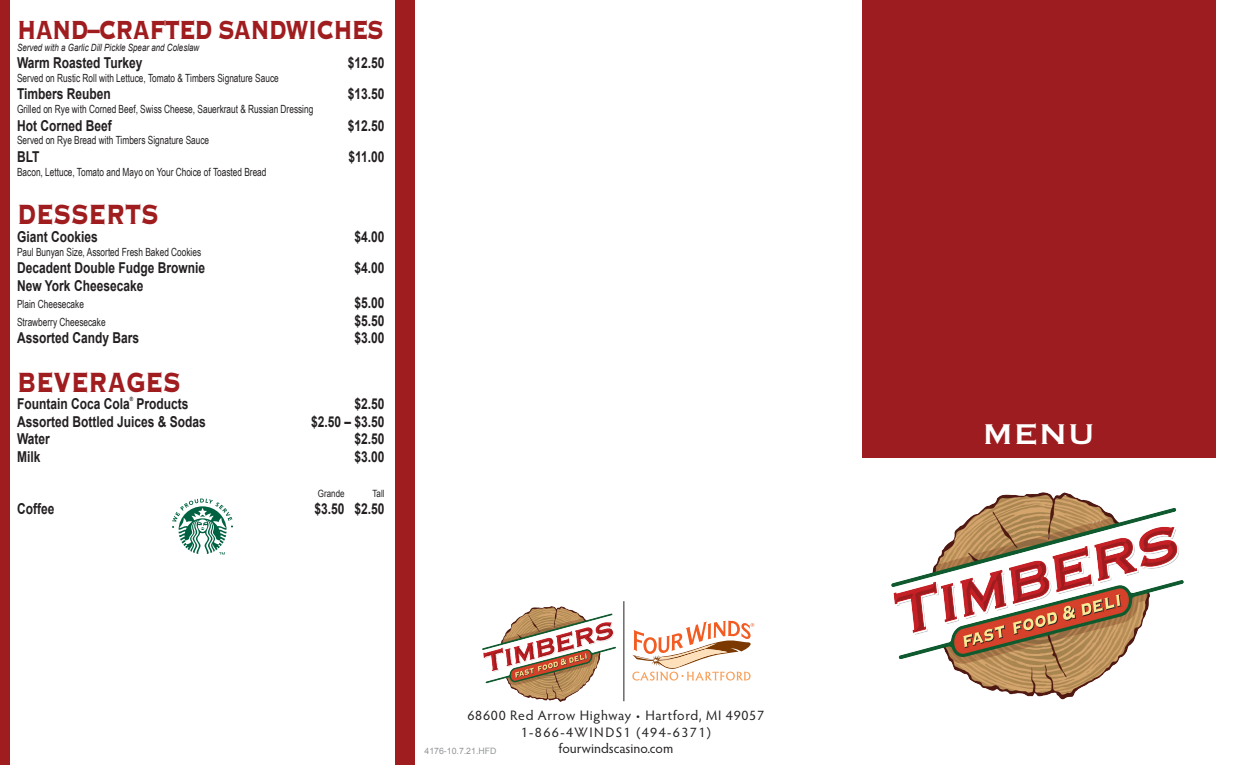
<style>
.page{position:relative;width:1249px;height:765px;background:#fff}
.page>*{position:absolute;margin:0;border:0;box-sizing:border-box;transform-origin:0 0}
.t1{font:37.5px "Copperplate Gothic Std 31 BC";color:#fff}
.t2{font:36.5px "Copperplate Gothic Std 33 BC";color:#9f1c1f;scale:.72 1}
.t3{font:34.38px "Copperplate Gothic Std 33 BC";letter-spacing:-.04em;color:#9f1c1f;scale:.72 1}
.heading{font:700 15px "Arial";color:#231f20;scale:.8 1}
.t4{font:13.75px "Hypatia Sans Pro";letter-spacing:.05em;color:#231f20}
.t5{font:13.75px "Hypatia Sans Pro";letter-spacing:.1em;color:#231f20}
.t6{font:13.75px "Hypatia Sans Pro";color:#231f20}
.heading-2{font:11.25px "Arial Narrow";color:#231f20;scale:.9 1}
.t7{font:italic 10px "Arial";color:#231f20;scale:.8 1}
.menustyle1{font:10px "Arial";color:#231f20;scale:.8 1}
.t8{font:8.75px "Arial";color:#939598}
.t9{font:700 5.88px "Arial";color:#231f20;scale:.8 1}
</style>
<div class="page">
<img style="left:891px;top:492px;width:292px;height:207px">
<div style="left:862px;top:0;width:353px;height:458px;background:#9d1c1f"></div>
<div style="left:395px;top:0;width:20px;height:765px;background:#9f1c1f"></div>
<div style="left:0;top:0;width:10px;height:765px;background:#9f1c1f"></div>
<svg style="left:632px;top:621px;width:122px;height:60px"></svg>
<img style="left:482px;top:607px;width:134px;height:94px">
<svg style="left:172px;top:499px;width:61px;height:56px"></svg>
<hr style="left:623px;top:601px;width:1px;height:100px;background:#231f20">
<p class="t3" style="left:17px;top:13px;width:511px">HAND–CRAFTED SANDWICHES</p>
<p class="t7" style="left:17px;top:41px;width:229px">Served with a Garlic Dill Pickle Spear and Coleslaw</p>
<p class="heading" style="left:17px;top:53px;width:158px">Warm Roasted Turkey</p>
<p class="heading" style="left:348px;top:53px;width:47px">$12.50</p>
<p class="heading-2" style="left:17px;top:70px;width:292px">Served on Rustic Roll with Lettuce, Tomato &amp; Timbers Signature Sauce</p>
<p class="heading" style="left:17px;top:84px;width:119px">Timbers Reuben</p>
<p class="heading" style="left:348px;top:84px;width:47px">$13.50</p>
<p class="heading-2" style="left:17px;top:101px;width:331px">Grilled on Rye with Corned Beef, Swiss Cheese, Sauerkraut &amp; Russian Dressing</p>
<p class="heading" style="left:17px;top:115px;width:120px">Hot Corned Beef</p>
<p class="heading" style="left:348px;top:115px;width:47px">$12.50</p>
<p class="heading-2" style="left:17px;top:132px;width:215px">Served on Rye Bread with Timbers Signature Sauce</p>
<p class="heading" style="left:17px;top:147px;width:30px">BLT</p>
<p class="heading" style="left:349px;top:147px;width:47px">$11.00</p>
<p class="heading-2" style="left:17px;top:163px;width:279px">Bacon, Lettuce, Tomato and Mayo on Your Choice of Toasted Bread</p>
<p class="t2" style="left:17px;top:196px;width:198px">DESSERTS</p>
<p class="heading" style="left:17px;top:227px;width:102px">Giant Cookies</p>
<p class="heading" style="left:355px;top:227px;width:39px">$4.00</p>
<p class="heading-2" style="left:17px;top:243px;width:206px">Paul Bunyan Size, Assorted Fresh Baked Cookies</p>
<p class="heading" style="left:17px;top:258px;width:237px">Decadent Double Fudge Brownie</p>
<p class="heading" style="left:355px;top:258px;width:39px">$4.00</p>
<p class="heading" style="left:17px;top:275px;width:159px">New York Cheesecake</p>
<p class="heading-2" style="left:17px;top:296px;width:76px">Plain Cheesecake</p>
<p class="heading" style="left:355px;top:293px;width:39px">$5.00</p>
<p class="heading-2" style="left:17px;top:313px;width:100px">Strawberry Cheesecake</p>
<p class="heading" style="left:355px;top:310px;width:39px">$5.50</p>
<p class="heading" style="left:17px;top:328px;width:154px">Assorted Candy Bars</p>
<p class="heading" style="left:355px;top:328px;width:39px">$3.00</p>
<p class="t2" style="left:17px;top:364px;width:229px">BEVERAGES</p>
<p class="heading" style="left:17px;top:394px;width:142px">Fountain Coca Cola</p>
<p class="t9" style="left:130px;top:395px;width:6px">®</p>
<p class="heading" style="left:137px;top:394px;width:67px">Products</p>
<p class="heading" style="left:355px;top:394px;width:39px">$2.50</p>
<p class="heading" style="left:17px;top:412px;width:237px">Assorted Bottled Juices &amp; Sodas</p>
<p class="heading" style="left:311px;top:412px;width:93px">$2.50 – $3.50</p>
<p class="heading" style="left:17px;top:429px;width:43px">Water</p>
<p class="heading" style="left:355px;top:429px;width:39px">$2.50</p>
<p class="heading" style="left:17px;top:447px;width:31px">Milk</p>
<p class="heading" style="left:355px;top:447px;width:39px">$3.00</p>
<p class="menustyle1" style="left:318px;top:487px;width:35px">Grande</p>
<p class="menustyle1" style="left:373px;top:487px;width:17px">Tall</p>
<p class="heading" style="left:17px;top:499px;width:48px">Coffee</p>
<p class="heading" style="left:315px;top:499px;width:89px">$3.50 $2.50</p>
<p class="t4" style="left:467px;top:706px;width:298px">68600 Red Arrow Highway • Hartford, MI 49057</p>
<p class="t5" style="left:521px;top:723px;width:192px">1-866-4WINDS1 (494-6371)</p>
<p class="t8" style="left:424px;top:745px;width:73px">4176-10.7.21.HFD</p>
<p class="t6" style="left:558px;top:739px;width:116px">fourwindscasino.com</p>
<p class="t1" style="left:982px;top:416px;width:114px">MENU</p>
</div>
